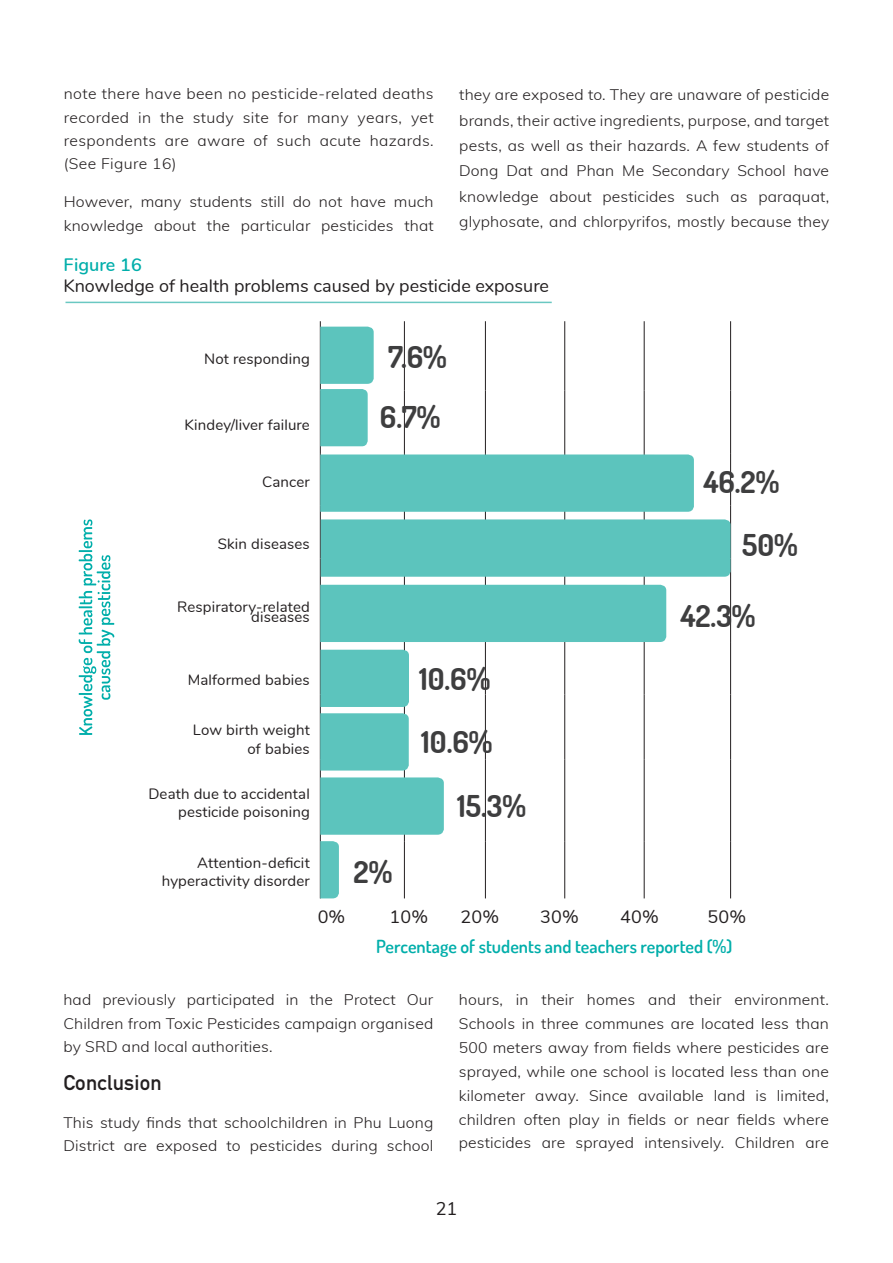
<style>
.page{position:relative;width:893px;height:1263px;background:#fff}
.page>*{position:absolute;margin:0;border:0;box-sizing:border-box;transform-origin:0 0}
.t1{font:700 30px/59.8px "Dosis";color:#3e3e3f}
.t2{font:700 21px "DIN Alternate";letter-spacing:.01em;color:#231f20}
.t3{font:18px "Nunito";color:#231f20}
.t4{font:600 18px "Dosis";color:#00aeaa}
.t5{font:600 18px "Nunito";color:#00aeaa}
.t6{font:18px "Muli";color:#231f20}
.t7{font:300 15px/23.9px "Muli";letter-spacing:.01em;color:#231f20;text-align:justify;scale:1.05 1}
.t8{font:15px/18px "Nunito";letter-spacing:.01em;color:#231f20;text-align:right}
</style>
<div class="page">
<hr style="left:404px;top:321px;width:1px;height:70px;background:#231f20">
<hr style="left:404px;top:391px;width:1px;height:63px;background:#231f20">
<hr style="left:404px;top:506px;width:1px;height:53px;background:#231f20">
<hr style="left:404px;top:559px;width:1px;height:83px;background:#231f20">
<hr style="left:404px;top:642px;width:1px;height:52px;background:#231f20">
<hr style="left:404px;top:694px;width:1px;height:66px;background:#231f20">
<hr style="left:404px;top:760px;width:1px;height:81px;background:#231f20">
<hr style="left:404px;top:841px;width:1px;height:57px;background:#231f20">
<hr style="left:485px;top:321px;width:1px;height:70px;background:#231f20">
<hr style="left:485px;top:391px;width:1px;height:63px;background:#231f20">
<hr style="left:485px;top:506px;width:1px;height:53px;background:#231f20">
<hr style="left:485px;top:559px;width:1px;height:83px;background:#231f20">
<hr style="left:485px;top:642px;width:1px;height:52px;background:#231f20">
<hr style="left:485px;top:694px;width:1px;height:66px;background:#231f20">
<hr style="left:485px;top:760px;width:1px;height:81px;background:#231f20">
<hr style="left:485px;top:841px;width:1px;height:57px;background:#231f20">
<hr style="left:564px;top:321px;width:1px;height:70px;background:#231f20">
<hr style="left:564px;top:391px;width:1px;height:63px;background:#231f20">
<hr style="left:564px;top:506px;width:1px;height:53px;background:#231f20">
<hr style="left:564px;top:559px;width:1px;height:83px;background:#231f20">
<hr style="left:564px;top:642px;width:1px;height:52px;background:#231f20">
<hr style="left:564px;top:694px;width:1px;height:66px;background:#231f20">
<hr style="left:564px;top:760px;width:1px;height:81px;background:#231f20">
<hr style="left:564px;top:841px;width:1px;height:57px;background:#231f20">
<hr style="left:644px;top:321px;width:1px;height:70px;background:#231f20">
<hr style="left:644px;top:391px;width:1px;height:63px;background:#231f20">
<hr style="left:644px;top:506px;width:1px;height:53px;background:#231f20">
<hr style="left:644px;top:559px;width:1px;height:83px;background:#231f20">
<hr style="left:644px;top:642px;width:1px;height:52px;background:#231f20">
<hr style="left:644px;top:694px;width:1px;height:66px;background:#231f20">
<hr style="left:644px;top:760px;width:1px;height:81px;background:#231f20">
<hr style="left:644px;top:841px;width:1px;height:57px;background:#231f20">
<hr style="left:730px;top:321px;width:1px;height:70px;background:#231f20">
<hr style="left:730px;top:391px;width:1px;height:63px;background:#231f20">
<hr style="left:730px;top:454px;width:1px;height:52px;background:#231f20">
<hr style="left:730px;top:506px;width:1px;height:53px;background:#231f20">
<hr style="left:730px;top:559px;width:1px;height:83px;background:#231f20">
<hr style="left:730px;top:642px;width:1px;height:52px;background:#231f20">
<hr style="left:730px;top:694px;width:1px;height:66px;background:#231f20">
<hr style="left:730px;top:760px;width:1px;height:81px;background:#231f20">
<hr style="left:730px;top:841px;width:1px;height:57px;background:#231f20">
<hr style="left:320px;top:321px;width:1px;height:70px;background:#231f20">
<hr style="left:320px;top:391px;width:1px;height:63px;background:#231f20">
<hr style="left:320px;top:506px;width:1px;height:53px;background:#231f20">
<hr style="left:320px;top:559px;width:1px;height:83px;background:#231f20">
<hr style="left:320px;top:642px;width:1px;height:52px;background:#231f20">
<hr style="left:320px;top:694px;width:1px;height:66px;background:#231f20">
<hr style="left:320px;top:760px;width:1px;height:81px;background:#231f20">
<hr style="left:65px;top:302px;width:487px;height:1px;background:#6ac8c2">
<svg style="left:79px;top:519px;width:35px;height:216px"></svg>
<svg style="left:320px;top:327px;width:54px;height:119px;background:#6dc9c3"></svg>
<div style="left:320px;top:454px;width:374px;height:58px;background:#5cc4bd"></div>
<div style="left:320px;top:585px;width:346px;height:57px;background:#5cc4bd"></div>
<div style="left:321px;top:519px;width:410px;height:58px;background:#5cc4bd"></div>
<div style="left:320px;top:713px;width:89px;height:57px;background:#5cc4bd"></div>
<svg style="left:320px;top:841px;width:19px;height:57px"></svg>
<div style="left:320px;top:650px;width:89px;height:57px;background:#5cc4bd"></div>
<div style="left:320px;top:777px;width:124px;height:58px;background:#5cc4bd"></div>
<p class="t7" style="left:64px;top:82px;width:354px;line-height:23.2px">note there have been no pesticide-related deaths recorded in the study site for many years, yet respondents are aware of such acute hazards. (See Figure 16)</p>
<p class="t7" style="left:64px;top:190px;width:354px">However, many students still do not have much knowledge about the particular pesticides that</p>
<p class="t7" style="left:459px;top:82px;width:354px;line-height:25.3px">they are exposed to. They are unaware of pesticide brands, their active ingredients, purpose, and target pests, as well as their hazards. A few students of Dong Dat and Phan Me Secondary School have knowledge about pesticides such as paraquat, glyphosate, and chlorpyrifos, mostly because they</p>
<p class="t5" style="left:63px;top:252px;width:80px">Figure 16</p>
<p class="t3" style="left:63px;top:274px;width:487px">Knowledge of health problems caused by pesticide exposure</p>
<p class="t8" style="left:204px;top:350px;width:107px">Not responding</p>
<p class="t8" style="left:185px;top:416px;width:127px">Kindey/liver failure</p>
<p class="t8" style="left:262px;top:473px;width:49px">Cancer</p>
<p class="t8" style="left:218px;top:535px;width:93px">Skin diseases</p>
<h1 class="t1" style="left:380px;top:326px;width:68px">7.6%<br>6.7%</h1>
<h1 class="t1" style="left:742px;top:450px;width:57px;line-height:63px;text-indent:-39px">46.2%<br>50%</h1>
<p class="t8" style="left:177px;top:598px;width:134px">Respiratory-related</p>
<p class="t8" style="left:251px;top:608px;width:60px">diseases</p>
<h1 class="t1" style="left:680px;top:586px;width:77px">42.3%</h1>
<p class="t8" style="left:188px;top:671px;width:124px">Malformed babies</p>
<p class="t8" style="left:193px;top:720px;width:118px;line-height:19px">Low birth weight of babies</p>
<p class="t8" style="left:148px;top:785px;width:163px">Death due to accidental pesticide poisoning</p>
<p class="t8" style="left:162px;top:854px;width:150px">Attention-deficit hyperactivity disorder</p>
<h1 class="t1" style="left:354px;top:841px;width:40px">2%</h1>
<h1 class="t1" style="left:419px;top:648px;width:73px">10.6%</h1>
<h1 class="t1" style="left:421px;top:711px;width:73px">10.6%</h1>
<h1 class="t1" style="left:457px;top:775px;width:70px">15.3%</h1>
<p class="t3" style="left:318px;top:904px;width:29px">0%</p>
<p class="t3" style="left:389px;top:904px;width:40px">10%</p>
<p class="t3" style="left:460px;top:904px;width:40px">20%</p>
<p class="t3" style="left:540px;top:904px;width:40px">30%</p>
<p class="t3" style="left:620px;top:904px;width:40px">40%</p>
<p class="t3" style="left:707px;top:904px;width:40px">50%</p>
<p class="t4" style="left:376px;top:935px;width:358px">Percentage of students and teachers reported (%)</p>
<p class="t7" style="left:63px;top:987px;width:354px">had previously participated in the Protect Our Children from Toxic Pesticides campaign organised by SRD and local authorities.</p>
<h2 class="t2" style="left:63px;top:1070px;width:100px">Conclusion</h2>
<p class="t7" style="left:63px;top:1111px;width:354px;line-height:23.2px">This study finds that schoolchildren in Phu Luong<br>District are exposed to pesticides during school</p>
<p class="t7" style="left:459px;top:988px;width:354px">hours, in their homes and their environment.<br>Schools in three communes are located less than 500 meters away from fields where pesticides are sprayed, while one school is located less than one kilometer away. Since available land is limited, children often play in fields or near fields where pesticides are sprayed intensively. Children are</p>
<p class="t6" style="left:436px;top:1197px;width:23px">21</p>
</div>
